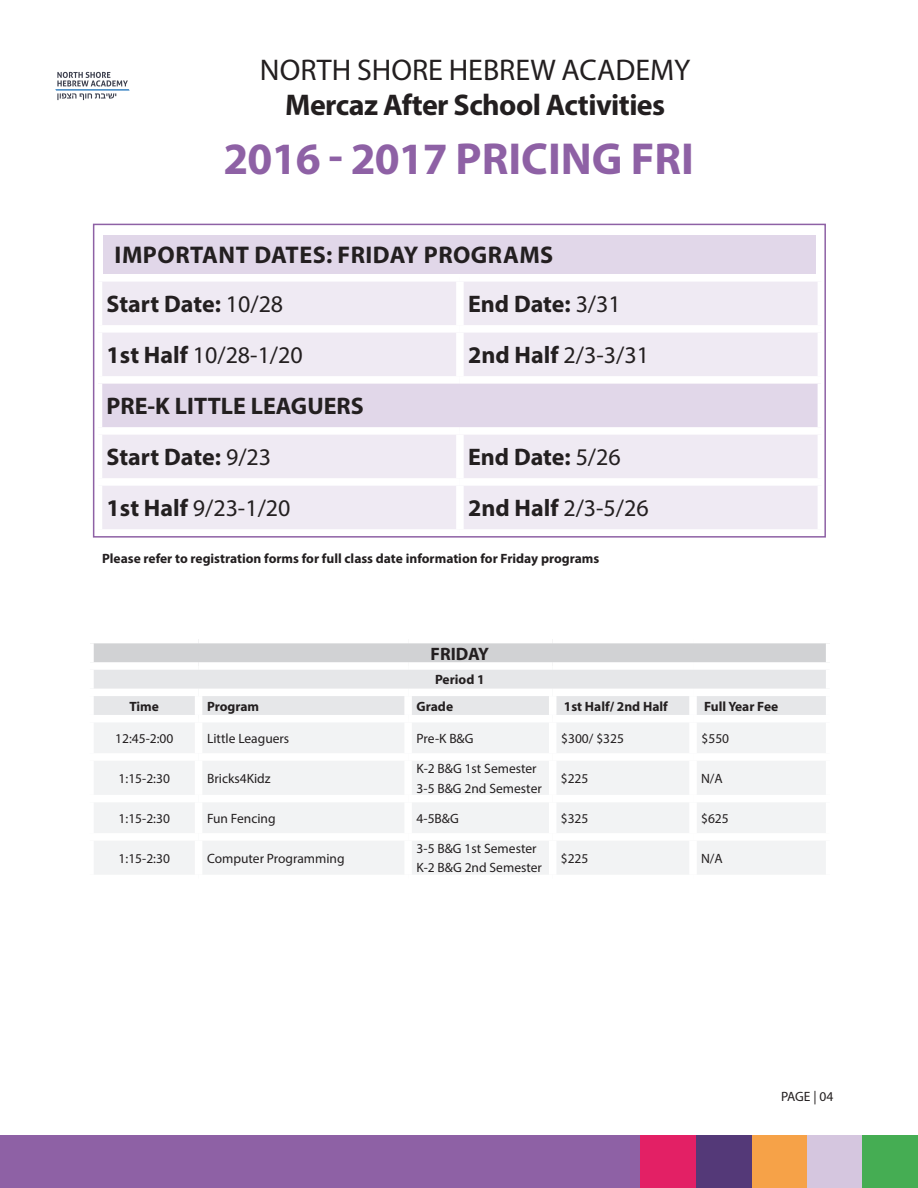
<style>
.page{position:relative;width:918px;height:1188px;background:#fff}
.page>*{position:absolute;margin:0;border:0;box-sizing:border-box;transform-origin:0 0}
.t1{font:700 45px "Myriad Pro";color:#8e61a5}
.t2{font:700 30px "Myriad Pro";letter-spacing:-.02em;color:#231f20}
.t3{font:30px "Myriad Pro";color:#231f20}
.t4{font:700 24.15px "Myriad Pro";letter-spacing:.02em;color:#231f20}
.t5{font:700 24px/51px "Myriad Pro";color:#231f20}
.t6{font:24px "Myriad Pro";color:#231f20}
.t7{font:700 18px "Myriad Pro";color:#231f20}
.t8{font:13.5px/19.5px "Myriad Pro";color:#231f20}
.t9{font:700 13.5px "Myriad Pro";color:#231f20}
.s1{font-weight:400}
.s2{font-weight:700}
</style>
<div class="page">
<div style="left:0;top:1135px;width:643px;height:53px;background:#8e61a5"></div>
<div style="left:640px;top:1135px;width:56px;height:53px;background:#e32065"></div>
<div style="left:696px;top:1135px;width:56px;height:53px;background:#543978"></div>
<div style="left:752px;top:1135px;width:56px;height:53px;background:#f6a248"></div>
<div style="left:807px;top:1135px;width:56px;height:53px;background:#d5c6df"></div>
<div style="left:863px;top:1135px;width:55px;height:53px;background:#45ad53"></div>
<img style="left:55px;top:71px;width:75px;height:30px">
<div style="left:102px;top:282px;width:716px;height:247px;background:#efeaf3"></div>
<div style="left:98px;top:380px;width:723px;height:51px;background:#e1d7e9"></div>
<div style="left:456px;top:282px;width:8px;height:43px;background:#fff"></div>
<div style="left:95px;top:325px;width:365px;height:8px;background:#fff"></div>
<div style="left:460px;top:325px;width:365px;height:8px;background:#fff"></div>
<div style="left:456px;top:333px;width:8px;height:43px;background:#fff"></div>
<div style="left:95px;top:376px;width:365px;height:8px;background:#fff"></div>
<div style="left:95px;top:384px;width:7px;height:43px;background:#fff"></div>
<div style="left:460px;top:376px;width:365px;height:8px;background:#fff"></div>
<div style="left:818px;top:384px;width:7px;height:43px;background:#fff"></div>
<div style="left:95px;top:427px;width:365px;height:8px;background:#fff"></div>
<div style="left:460px;top:427px;width:365px;height:8px;background:#fff"></div>
<div style="left:456px;top:435px;width:8px;height:43px;background:#fff"></div>
<div style="left:95px;top:478px;width:365px;height:8px;background:#fff"></div>
<div style="left:460px;top:478px;width:365px;height:8px;background:#fff"></div>
<div style="left:456px;top:486px;width:8px;height:43px;background:#fff"></div>
<div style="left:90px;top:640px;width:740px;height:26px;background:#d1d2d4"></div>
<div style="left:94px;top:670px;width:732px;height:45px;background:#e6e7e9"></div>
<div style="left:94px;top:723px;width:732px;height:151px;background:#f2f3f4"></div>
<div style="left:86px;top:636px;width:113px;height:7px;background:#fff"></div>
<div style="left:86px;top:643px;width:8px;height:19px;background:#fff"></div>
<div style="left:199px;top:636px;width:209px;height:7px;background:#fff"></div>
<div style="left:408px;top:636px;width:145px;height:7px;background:#fff"></div>
<div style="left:553px;top:636px;width:140px;height:7px;background:#fff"></div>
<div style="left:693px;top:636px;width:140px;height:7px;background:#fff"></div>
<div style="left:826px;top:643px;width:7px;height:19px;background:#fff"></div>
<div style="left:86px;top:662px;width:113px;height:8px;background:#fff"></div>
<div style="left:199px;top:662px;width:209px;height:8px;background:#fff"></div>
<div style="left:408px;top:662px;width:145px;height:8px;background:#fff"></div>
<div style="left:553px;top:662px;width:140px;height:8px;background:#fff"></div>
<div style="left:693px;top:662px;width:140px;height:8px;background:#fff"></div>
<div style="left:86px;top:689px;width:113px;height:7px;background:#fff"></div>
<div style="left:199px;top:689px;width:209px;height:7px;background:#fff"></div>
<div style="left:195px;top:696px;width:7px;height:19px;background:#fff"></div>
<div style="left:408px;top:689px;width:145px;height:7px;background:#fff"></div>
<div style="left:404px;top:696px;width:8px;height:19px;background:#fff"></div>
<div style="left:553px;top:689px;width:140px;height:7px;background:#fff"></div>
<div style="left:549px;top:696px;width:7px;height:19px;background:#fff"></div>
<div style="left:693px;top:689px;width:140px;height:7px;background:#fff"></div>
<div style="left:689px;top:696px;width:8px;height:19px;background:#fff"></div>
<div style="left:195px;top:722px;width:7px;height:31px;background:#fff"></div>
<div style="left:404px;top:722px;width:8px;height:31px;background:#fff"></div>
<div style="left:549px;top:722px;width:7px;height:31px;background:#fff"></div>
<div style="left:689px;top:722px;width:8px;height:31px;background:#fff"></div>
<div style="left:86px;top:753px;width:113px;height:8px;background:#fff"></div>
<div style="left:199px;top:753px;width:209px;height:8px;background:#fff"></div>
<div style="left:195px;top:761px;width:7px;height:34px;background:#fff"></div>
<div style="left:408px;top:753px;width:145px;height:8px;background:#fff"></div>
<div style="left:404px;top:761px;width:8px;height:34px;background:#fff"></div>
<div style="left:553px;top:753px;width:140px;height:8px;background:#fff"></div>
<div style="left:549px;top:761px;width:7px;height:34px;background:#fff"></div>
<div style="left:693px;top:753px;width:140px;height:8px;background:#fff"></div>
<div style="left:689px;top:761px;width:8px;height:34px;background:#fff"></div>
<div style="left:86px;top:795px;width:113px;height:7px;background:#fff"></div>
<div style="left:199px;top:795px;width:209px;height:7px;background:#fff"></div>
<div style="left:195px;top:802px;width:7px;height:31px;background:#fff"></div>
<div style="left:408px;top:795px;width:145px;height:7px;background:#fff"></div>
<div style="left:404px;top:802px;width:8px;height:31px;background:#fff"></div>
<div style="left:553px;top:795px;width:140px;height:7px;background:#fff"></div>
<div style="left:549px;top:802px;width:7px;height:31px;background:#fff"></div>
<div style="left:693px;top:795px;width:140px;height:7px;background:#fff"></div>
<div style="left:689px;top:802px;width:8px;height:31px;background:#fff"></div>
<div style="left:86px;top:833px;width:113px;height:8px;background:#fff"></div>
<div style="left:199px;top:833px;width:209px;height:8px;background:#fff"></div>
<div style="left:195px;top:841px;width:7px;height:34px;background:#fff"></div>
<div style="left:408px;top:833px;width:145px;height:8px;background:#fff"></div>
<div style="left:404px;top:841px;width:8px;height:34px;background:#fff"></div>
<div style="left:553px;top:833px;width:140px;height:8px;background:#fff"></div>
<div style="left:549px;top:841px;width:7px;height:34px;background:#fff"></div>
<div style="left:693px;top:833px;width:140px;height:8px;background:#fff"></div>
<div style="left:689px;top:841px;width:8px;height:34px;background:#fff"></div>
<div style="left:104px;top:235px;width:712px;height:39px;background:#e1d7e9"></div>
<div style="left:93px;top:224px;width:733px;height:314px;border:2px solid #8e61a5"></div>
<h2 class="t3" style="left:260px;top:51px;width:432px">NORTH SHORE HEBREW ACADEMY</h2>
<h2 class="t2" style="left:285px;top:85px;width:382px">Mercaz After School Activities</h2>
<h1 class="t1" style="left:224px;top:129px;width:472px">2016 - 2017 PRICING FRI</h1>
<h3 class="t4" style="left:115px;top:239px;width:440px">IMPORTANT DATES: FRIDAY PROGRAMS</h3>
<h3 class="t5" style="left:107px;top:278px;width:178px">Start Date: <span class="s1">10/28</span></h3>
<h3 class="t5" style="left:468px;top:278px;width:154px">End Date: <span class="s1">3/31</span></h3>
<h3 class="t6" style="left:107px;top:341px;width:198px"><span class="s2">1st Half</span> 10/28-1/20</h3>
<h3 class="t6" style="left:468px;top:341px;width:183px"><span class="s2">2nd Half</span> 2/3-3/31</h3>
<h3 class="t5" style="left:107px;top:380px;width:259px">PRE-K LITTLE LEAGUERS<br>Start Date: <span class="s1">9/23</span></h3>
<h3 class="t5" style="left:468px;top:431px;width:154px">End Date: <span class="s1">5/26</span></h3>
<h3 class="t6" style="left:107px;top:494px;width:185px"><span class="s2">1st Half</span> 9/23-1/20</h3>
<h3 class="t6" style="left:468px;top:494px;width:182px"><span class="s2">2nd Half</span> 2/3-5/26</h3>
<p class="t9" style="left:102px;top:550px;width:499px">Please refer to registration forms for full class date information for Friday programs</p>
<h3 class="t7" style="left:431px;top:642px;width:60px">FRIDAY</h3>
<p class="t9" style="left:435px;top:671px;width:51px">Period 1</p>
<p class="t9" style="left:130px;top:697px;width:31px">Time</p>
<p class="t9" style="left:207px;top:697px;width:54px">Program</p>
<p class="t9" style="left:417px;top:697px;width:38px">Grade</p>
<p class="t9" style="left:564px;top:697px;width:105px">1st Half/ 2nd Half</p>
<p class="t9" style="left:704px;top:697px;width:76px">Full Year Fee</p>
<p class="t8" style="left:115px;top:728px;width:60px">12:45-2:00</p>
<p class="t8" style="left:207px;top:728px;width:84px">Little Leaguers</p>
<p class="t8" style="left:417px;top:728px;width:58px">Pre-K B&amp;G</p>
<p class="t8" style="left:561px;top:728px;width:64px">$300/ $325</p>
<p class="t8" style="left:702px;top:728px;width:29px">$550</p>
<p class="t8" style="left:119px;top:768px;width:53px">1:15-2:30</p>
<p class="t8" style="left:207px;top:768px;width:65px">Bricks4Kidz</p>
<p class="t8" style="left:417px;top:759px;width:127px">K-2 B&amp;G 1st Semester<br>3-5 B&amp;G 2nd Semester</p>
<p class="t8" style="left:561px;top:768px;width:29px">$225</p>
<p class="t8" style="left:701px;top:768px;width:23px">N/A</p>
<p class="t8" style="left:119px;top:808px;width:53px">1:15-2:30</p>
<p class="t8" style="left:207px;top:808px;width:70px">Fun Fencing</p>
<p class="t8" style="left:417px;top:808px;width:44px">4-5B&amp;G</p>
<p class="t8" style="left:561px;top:808px;width:29px">$325</p>
<p class="t8" style="left:701px;top:808px;width:29px">$625</p>
<p class="t8" style="left:119px;top:848px;width:53px">1:15-2:30</p>
<p class="t8" style="left:207px;top:848px;width:139px">Computer Programming</p>
<p class="t8" style="left:417px;top:839px;width:127px">3-5 B&amp;G 1st Semester<br>K-2 B&amp;G 2nd Semester</p>
<p class="t8" style="left:561px;top:848px;width:29px">$225</p>
<p class="t8" style="left:701px;top:848px;width:23px">N/A</p>
<p class="t8" style="left:781px;top:1086px;width:54px">PAGE | 04</p>
</div>
